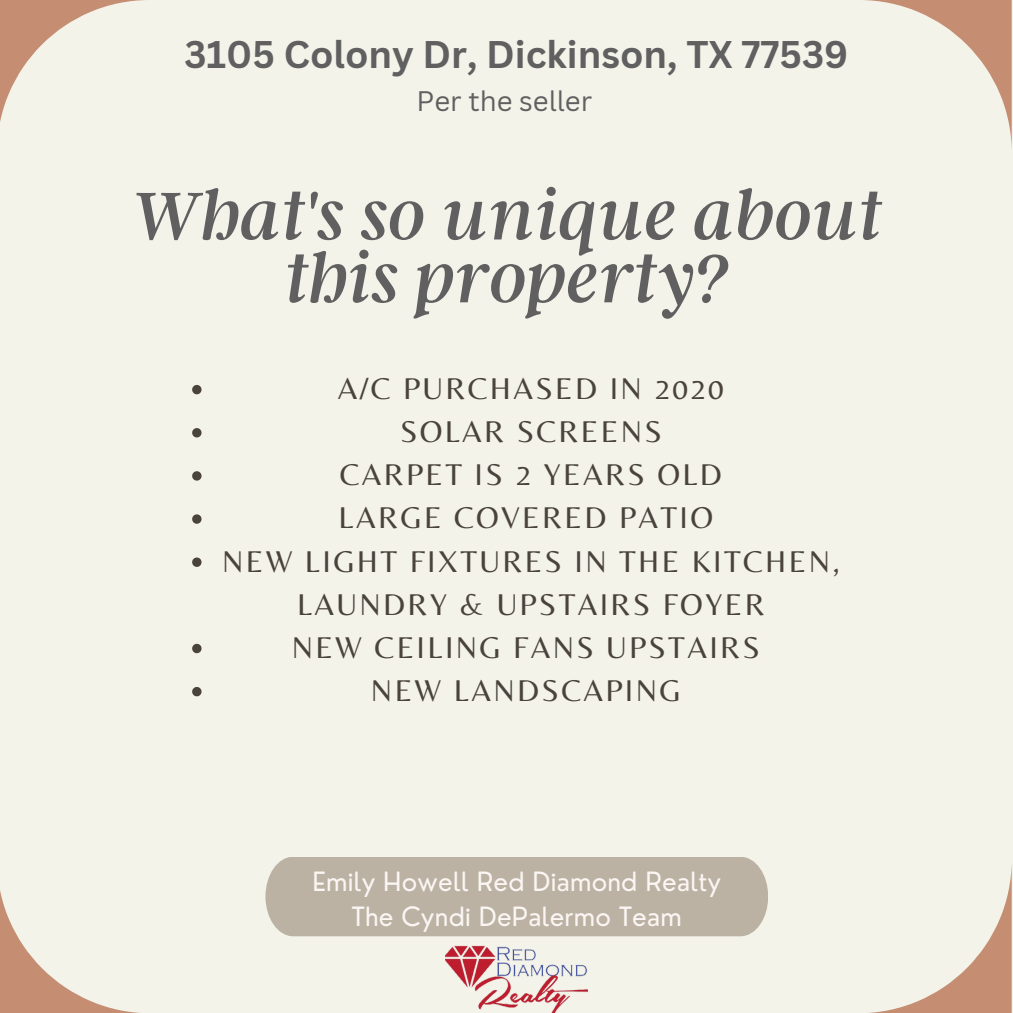
<style>
.page{position:relative;width:1013px;height:1013px;background:#fff}
.page>*{position:absolute;margin:0;border:0;box-sizing:border-box;transform-origin:0 0}
.t1{font:italic 75.12px/62.8px "Argent CF";color:#606060;text-align:center}
.t2{font:700 37.5px "Canva Sans";color:#606060}
.t3{font:31.25px/43.1px "Belleza";letter-spacing:.075em;color:#49433c;text-align:center}
.t4{font:27.5px "Canva Sans";color:#606060}
.t5{font:25.88px "Nourd";letter-spacing:.01em;color:#fbf6f3}
</style>
<div class="page">
<div style="left:0;top:0;width:1012px;height:1012px;background:#f4f3ea"></div>
<svg style="left:0;top:0;width:145px;height:122px"></svg>
<svg style="left:864px;top:0;width:147px;height:137px"></svg>
<svg style="left:878px;top:875px;width:133px;height:137px"></svg>
<svg style="left:0;top:891px;width:130px;height:121px"></svg>
<div style="left:265px;top:857px;width:503px;height:79px;background:#bbb2a4"></div>
<img style="left:445px;top:936px;width:143px;height:76px">
<svg style="left:192px;top:385px;width:9px;height:9px"></svg>
<svg style="left:192px;top:428px;width:9px;height:9px"></svg>
<svg style="left:192px;top:471px;width:9px;height:9px"></svg>
<svg style="left:192px;top:514px;width:9px;height:10px"></svg>
<svg style="left:192px;top:557px;width:9px;height:10px"></svg>
<svg style="left:192px;top:644px;width:9px;height:9px"></svg>
<svg style="left:192px;top:687px;width:9px;height:9px"></svg>
<p class="t2" style="left:184px;top:28px;width:665px">3105 Colony Dr, Dickinson, TX 77539</p>
<p class="t4" style="left:416px;top:82px;width:177px">Per the seller</p>
<p class="t1" style="left:131px;top:180px;width:752px">What's so unique about this property?</p>
<p class="t3" style="left:338px;top:366px;width:387px">A/C PURCHASED IN 2020</p>
<p class="t3" style="left:400px;top:409px;width:263px">SOLAR SCREENS</p>
<p class="t3" style="left:340px;top:453px;width:384px">CARPET IS 2 YEARS OLD</p>
<p class="t3" style="left:338px;top:496px;width:376px">LARGE COVERED PATIO</p>
<p class="t3" style="left:222px;top:539px;width:619px">NEW LIGHT FIXTURES IN THE KITCHEN,<br>LAUNDRY &amp; UPSTAIRS FOYER</p>
<p class="t3" style="left:292px;top:625px;width:469px">NEW CEILING FANS UPSTAIRS</p>
<p class="t3" style="left:371px;top:668px;width:311px">NEW LANDSCAPING</p>
<p class="t5" style="left:312px;top:864px;width:410px">Emily Howell Red Diamond Realty</p>
<p class="t5" style="left:352px;top:900px;width:331px">The Cyndi DePalermo Team</p>
</div>
